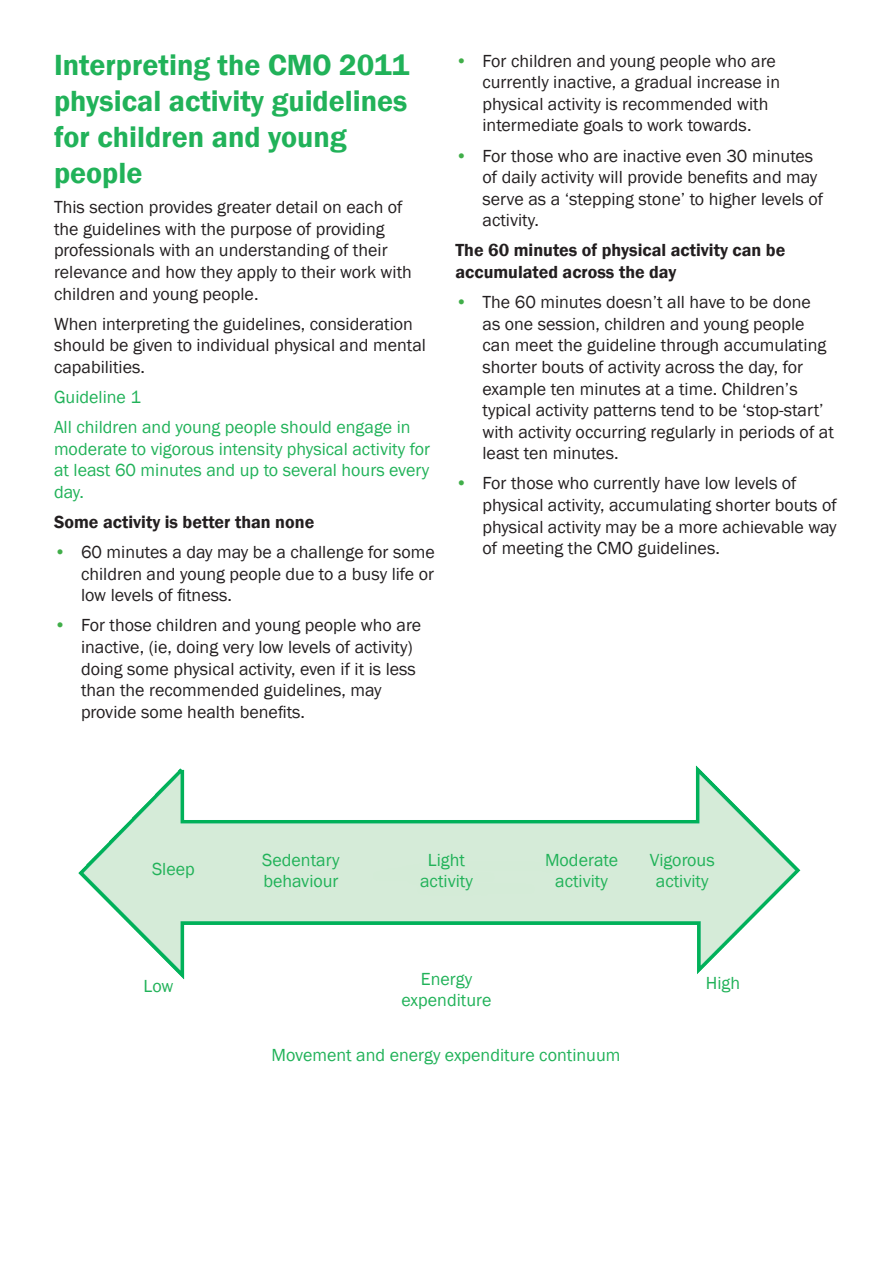
<style>
.page{position:relative;width:893px;height:1263px;background:#fff}
.page>*{position:absolute;margin:0;border:0;box-sizing:border-box;transform-origin:0 0}
.t1{font:600 30px/36px "Franklin Gothic";color:#21b259}
.t2{font:18px/21.6px "Franklin Gothic";color:#231f20}
.t3{font:18px/21.6px "Franklin Gothic";color:#21b259}
.t4{font:600 18px/21.6px "Franklin Gothic";color:#231f20}
.s1{color:#40ae49}
</style>
<div class="page">
<img style="left:78px;top:765px;width:723px;height:214px">
<p class="t1" style="left:54px;top:47px;width:357px">Interpreting the CMO 2011 physical activity guidelines for children and young people</p>
<p class="t2" style="left:54px;top:197px;width:359px">This section provides greater detail on each of the guidelines with the purpose of providing professionals with an understanding of their relevance and how they apply to their work with children and young people.</p>
<p class="t2" style="left:54px;top:313px;width:374px">When interpreting the guidelines, consideration should be given to individual physical and mental capabilities.</p>
<p class="t3" style="left:54px;top:386px;width:89px">Guideline 1</p>
<p class="t3" style="left:54px;top:417px;width:378px">All children and young people should engage in moderate to vigorous intensity physical activity for at least 60 minutes and up to several hours every day.</p>
<p class="t4" style="left:54px;top:511px;width:262px">Some activity is better than none</p>
<p class="t2" style="left:81px;top:542px;width:355px;text-align:justify;text-indent:-27px"><span class="s1">•</span> 60 minutes a day may be a challenge for some children and young people due to a busy life or low levels of fitness.</p>
<p class="t2" style="left:81px;top:615px;width:342px;text-indent:-27px"><span class="s1">•</span> For those children and young people who are inactive, (ie, doing very low levels of activity) doing some physical activity, even if it is less than the recommended guidelines, may provide some health benefits.</p>
<p class="t2" style="left:482px;top:50px;width:299px;text-indent:-27px"><span class="s1">•</span> For children and young people who are currently inactive, a gradual increase in physical activity is recommended with intermediate goals to work towards.</p>
<p class="t2" style="left:482px;top:145px;width:342px;text-indent:-27px"><span class="s1">•</span> For those who are inactive even 30 minutes of daily activity will provide benefits and may serve as a ‘stepping stone’ to higher levels of activity.</p>
<p class="t4" style="left:455px;top:240px;width:331px">The 60 minutes of physical activity can be accumulated across the day</p>
<p class="t2" style="left:482px;top:292px;width:353px;text-indent:-27px"><span class="s1">•</span> The 60 minutes doesn’t all have to be done<br>as one session, children and young people can meet the guideline through accumulating shorter bouts of activity across the day, for example ten minutes at a time. Children’s typical activity patterns tend to be ‘stop-start’ with activity occurring regularly in periods of at least ten minutes.</p>
<p class="t2" style="left:482px;top:473px;width:356px;text-indent:-27px"><span class="s1">•</span> For those who currently have low levels of physical activity, accumulating shorter bouts of physical activity may be a more achievable way of meeting the CMO guidelines.</p>
<p class="t3" style="left:152px;top:858px;width:44px">Sleep</p>
<p class="t3" style="left:262px;top:849px;width:79px">Sedentary</p>
<p class="t3" style="left:263px;top:871px;width:77px">behaviour</p>
<p class="t3" style="left:428px;top:849px;width:39px">Light</p>
<p class="t3" style="left:420px;top:871px;width:54px">activity</p>
<p class="t3" style="left:545px;top:849px;width:75px">Moderate</p>
<p class="t3" style="left:555px;top:871px;width:54px">activity</p>
<p class="t3" style="left:650px;top:849px;width:67px">Vigorous</p>
<p class="t3" style="left:656px;top:871px;width:54px">activity</p>
<p class="t3" style="left:421px;top:968px;width:53px">Energy</p>
<p class="t3" style="left:402px;top:990px;width:91px">expenditure</p>
<p class="t3" style="left:144px;top:975px;width:31px">Low</p>
<p class="t3" style="left:706px;top:973px;width:36px">High</p>
<p class="t3" style="left:272px;top:1044px;width:350px">Movement and energy expenditure continuum</p>
</div>
